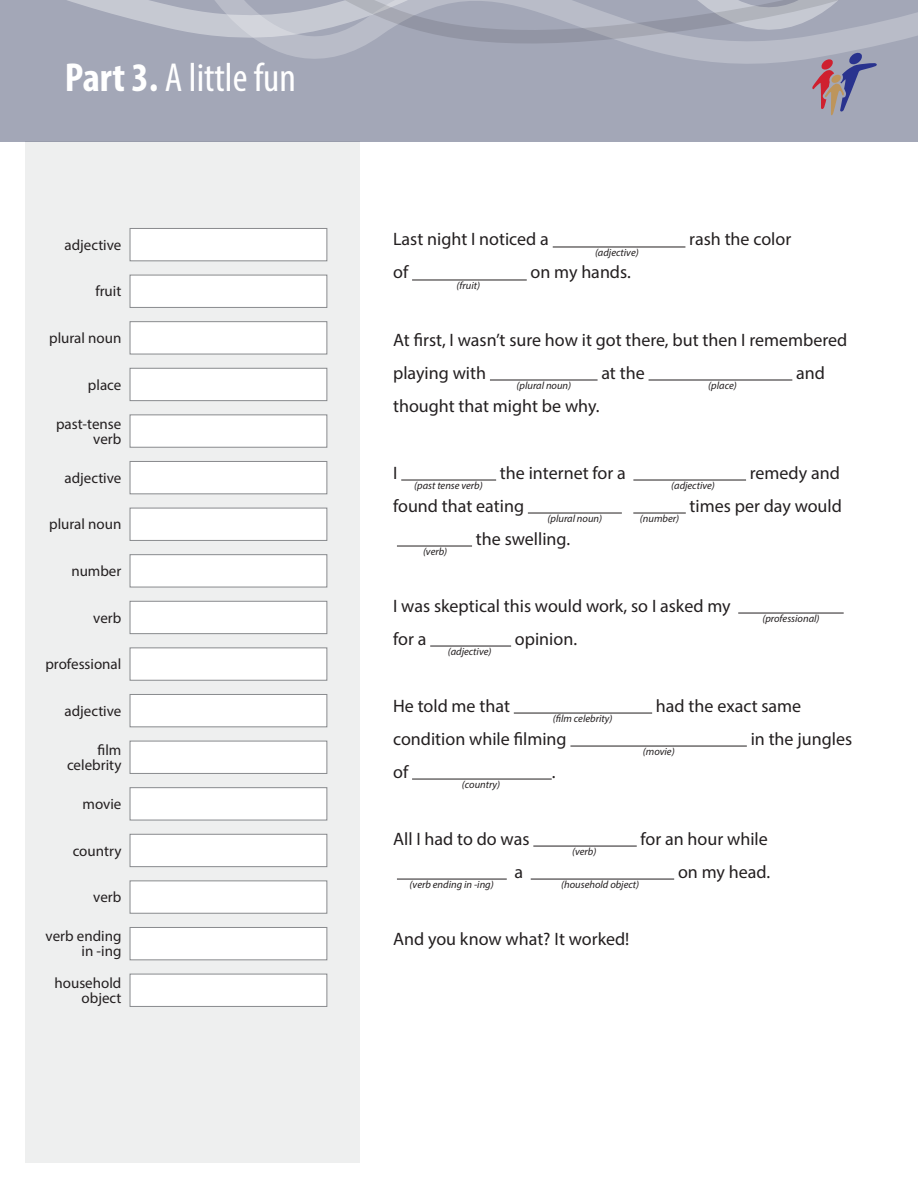
<style>
.page{position:relative;width:918px;height:1188px;background:#fff}
.page>*{position:absolute;margin:0;border:0;box-sizing:border-box;transform-origin:0 0}
.t1{font:condensed 40.65px "Myriad Pro";color:#fff}
.t2{font:18px/33px "Myriad Pro";color:#231f20}
.t3{font:15px/15px "Myriad Pro";color:#231f20;text-align:right}
.t4{font:italic 10.5px "Myriad Pro";color:#231f20}
.s1{font-weight:700}
</style>
<div class="page">
<div style="left:26px;top:141px;width:334px;height:1021px;background:#eeefef"></div>
<div style="left:0;top:0;width:918px;height:142px;background:#a3a7b7"></div>
<svg style="left:67px;top:0;width:851px;height:116px"></svg>
<svg style="left:812px;top:52px;width:65px;height:63px"></svg>
<hr style="left:553px;top:247px;width:132px;height:1px;background:#231f20">
<hr style="left:412px;top:280px;width:115px;height:1px;background:#231f20">
<hr style="left:490px;top:380px;width:108px;height:1px;background:#231f20">
<hr style="left:649px;top:380px;width:143px;height:1px;background:#231f20">
<hr style="left:401px;top:480px;width:95px;height:1px;background:#231f20">
<hr style="left:633px;top:480px;width:113px;height:1px;background:#231f20">
<hr style="left:528px;top:513px;width:94px;height:1px;background:#231f20">
<hr style="left:633px;top:513px;width:53px;height:1px;background:#231f20">
<hr style="left:397px;top:546px;width:75px;height:1px;background:#231f20">
<hr style="left:738px;top:613px;width:106px;height:1px;background:#231f20">
<hr style="left:430px;top:646px;width:81px;height:1px;background:#231f20">
<hr style="left:514px;top:713px;width:138px;height:1px;background:#231f20">
<hr style="left:570px;top:746px;width:177px;height:1px;background:#231f20">
<hr style="left:412px;top:779px;width:140px;height:1px;background:#231f20">
<hr style="left:533px;top:846px;width:104px;height:1px;background:#231f20">
<hr style="left:397px;top:879px;width:110px;height:1px;background:#231f20">
<hr style="left:531px;top:879px;width:143px;height:1px;background:#231f20">
<div style="left:130px;top:508px;width:197px;height:33px;background:#fff;border:1px solid #898b8e"></div>
<div style="left:130px;top:880px;width:197px;height:34px;background:#fff;border:1px solid #898b8e"></div>
<div style="left:130px;top:554px;width:197px;height:33px;background:#fff;border:1px solid #898b8e"></div>
<div style="left:130px;top:927px;width:197px;height:33px;background:#fff;border:1px solid #898b8e"></div>
<div style="left:130px;top:974px;width:197px;height:33px;background:#fff;border:1px solid #898b8e"></div>
<div style="left:130px;top:461px;width:197px;height:33px;background:#fff;border:1px solid #898b8e"></div>
<div style="left:130px;top:834px;width:197px;height:33px;background:#fff;border:1px solid #898b8e"></div>
<div style="left:130px;top:414px;width:197px;height:34px;background:#fff;border:1px solid #898b8e"></div>
<div style="left:130px;top:787px;width:197px;height:33px;background:#fff;border:1px solid #898b8e"></div>
<div style="left:130px;top:321px;width:197px;height:33px;background:#fff;border:1px solid #898b8e"></div>
<div style="left:130px;top:694px;width:197px;height:33px;background:#fff;border:1px solid #898b8e"></div>
<div style="left:130px;top:368px;width:197px;height:33px;background:#fff;border:1px solid #898b8e"></div>
<div style="left:130px;top:741px;width:197px;height:33px;background:#fff;border:1px solid #898b8e"></div>
<div style="left:130px;top:228px;width:197px;height:33px;background:#fff;border:1px solid #898b8e"></div>
<div style="left:130px;top:601px;width:197px;height:33px;background:#fff;border:1px solid #898b8e"></div>
<div style="left:130px;top:275px;width:197px;height:33px;background:#fff;border:1px solid #898b8e"></div>
<div style="left:130px;top:647px;width:197px;height:34px;background:#fff;border:1px solid #898b8e"></div>
<p class="t1" style="left:65px;top:53px;width:233px"><span class="s1">Part 3.</span> A little fun</p>
<p class="t3" style="left:65px;top:237px;width:58px">adjective</p>
<p class="t3" style="left:95px;top:284px;width:28px">fruit</p>
<p class="t3" style="left:49px;top:330px;width:74px">plural noun</p>
<p class="t3" style="left:88px;top:377px;width:35px">place</p>
<p class="t3" style="left:56px;top:416px;width:67px">past-tense verb</p>
<p class="t3" style="left:65px;top:470px;width:58px">adjective</p>
<p class="t3" style="left:49px;top:517px;width:74px">plural noun</p>
<p class="t3" style="left:71px;top:563px;width:52px">number</p>
<p class="t3" style="left:93px;top:610px;width:30px">verb</p>
<p class="t3" style="left:45px;top:656px;width:77px">professional</p>
<p class="t3" style="left:65px;top:703px;width:58px">adjective</p>
<p class="t3" style="left:67px;top:742px;width:56px">film celebrity</p>
<p class="t3" style="left:83px;top:796px;width:40px">movie</p>
<p class="t3" style="left:73px;top:843px;width:50px">country</p>
<p class="t3" style="left:93px;top:889px;width:30px">verb</p>
<p class="t3" style="left:46px;top:928px;width:77px">verb ending in -ing</p>
<p class="t3" style="left:55px;top:975px;width:68px">household object</p>
<p class="t2" style="left:393px;top:223px;width:157px">Last night I noticed a</p>
<p class="t4" style="left:595px;top:246px;width:45px">(adjective)</p>
<p class="t2" style="left:393px;top:256px;width:17px">of</p>
<p class="t4" style="left:457px;top:279px;width:25px">(fruit)</p>
<p class="t2" style="left:531px;top:256px;width:102px">on my hands.</p>
<p class="t2" style="left:689px;top:223px;width:104px">rash the color</p>
<p class="t2" style="left:393px;top:323px;width:456px">At first, I wasn’t sure how it got there, but then I remembered playing with</p>
<p class="t4" style="left:517px;top:379px;width:56px">(plural noun)</p>
<p class="t2" style="left:601px;top:356px;width:45px">at the</p>
<p class="t2" style="left:796px;top:356px;width:30px">and</p>
<p class="t4" style="left:708px;top:379px;width:30px">(place)</p>
<p class="t2" style="left:393px;top:389px;width:208px">thought that might be why.</p>
<p class="t2" style="left:393px;top:456px;width:6px">I</p>
<p class="t4" style="left:414px;top:479px;width:70px">(past tense verb)</p>
<p class="t2" style="left:500px;top:456px;width:127px">the internet for a</p>
<p class="t4" style="left:671px;top:479px;width:45px">(adjective)</p>
<p class="t2" style="left:750px;top:456px;width:92px">remedy and</p>
<p class="t2" style="left:393px;top:489px;width:132px">found that eating</p>
<p class="t4" style="left:548px;top:512px;width:56px">(plural noun)</p>
<p class="t4" style="left:640px;top:512px;width:41px">(number)</p>
<p class="t4" style="left:423px;top:545px;width:26px">(verb)</p>
<p class="t2" style="left:476px;top:522px;width:96px">the swelling.</p>
<p class="t2" style="left:690px;top:489px;width:154px">times per day would</p>
<p class="t2" style="left:393px;top:589px;width:339px">I was skeptical this would work, so I asked my</p>
<p class="t2" style="left:393px;top:622px;width:35px">for a</p>
<p class="t4" style="left:448px;top:645px;width:45px">(adjective)</p>
<p class="t2" style="left:515px;top:622px;width:64px">opinion.</p>
<p class="t4" style="left:762px;top:612px;width:59px">(professional)</p>
<p class="t2" style="left:393px;top:689px;width:118px">He told me that</p>
<p class="t4" style="left:553px;top:712px;width:61px">(film celebrity)</p>
<p class="t2" style="left:393px;top:722px;width:175px">condition while filming</p>
<p class="t2" style="left:393px;top:755px;width:17px">of</p>
<p class="t4" style="left:462px;top:778px;width:40px">(country)</p>
<p class="t2" style="left:393px;top:822px;width:138px">All I had to do was</p>
<p class="t2" style="left:552px;top:755px;width:5px">.</p>
<p class="t4" style="left:572px;top:845px;width:26px">(verb)</p>
<p class="t2" style="left:656px;top:689px;width:147px">had the exact same</p>
<p class="t4" style="left:643px;top:745px;width:33px">(movie)</p>
<p class="t2" style="left:751px;top:722px;width:103px">in the jungles</p>
<p class="t2" style="left:641px;top:822px;width:129px">for an hour while</p>
<p class="t4" style="left:410px;top:878px;width:86px">(verb ending in -ing)</p>
<p class="t2" style="left:514px;top:855px;width:10px">a</p>
<p class="t4" style="left:561px;top:878px;width:79px">(household object)</p>
<p class="t2" style="left:393px;top:922px;width:238px">And you know what? It worked!</p>
<p class="t2" style="left:678px;top:855px;width:94px">on my head.</p>
</div>
